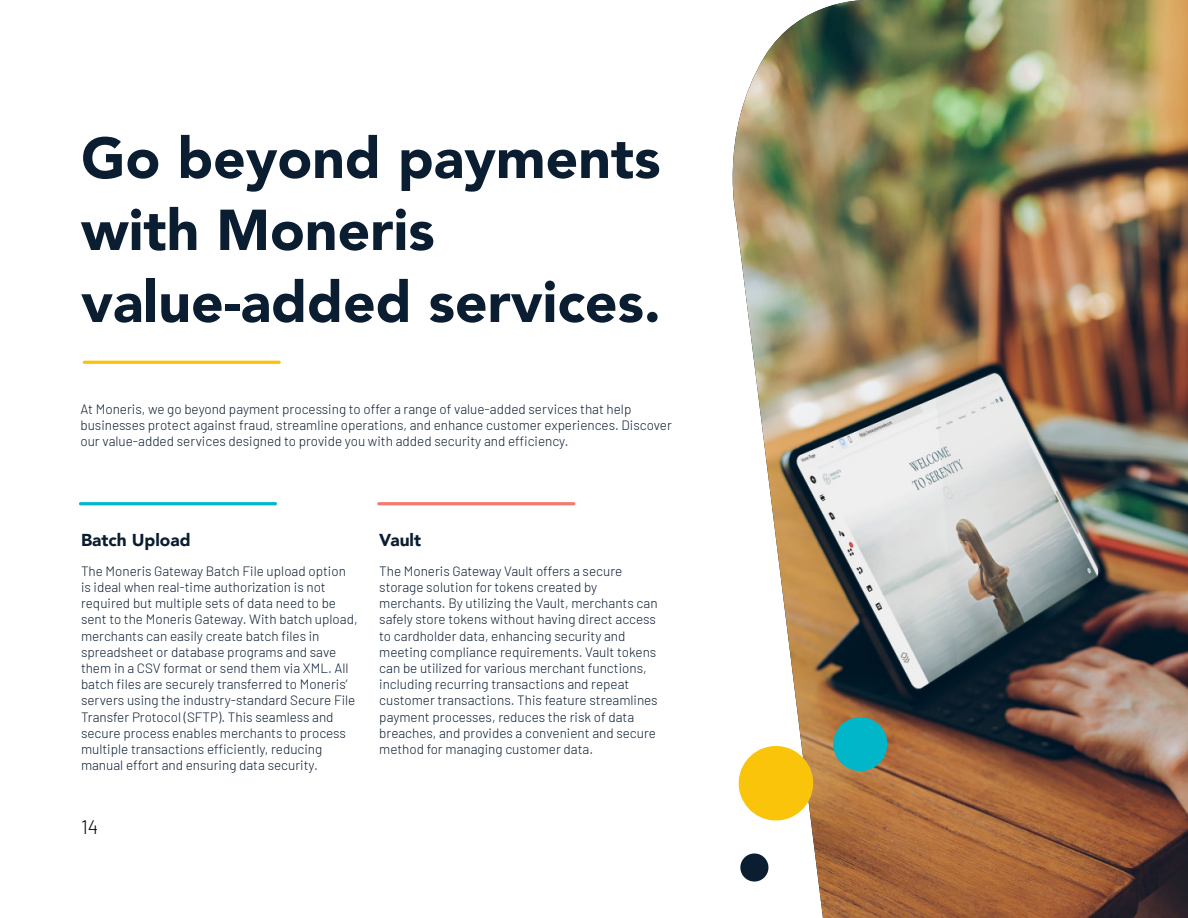
<style>
.page{position:relative;width:1188px;height:918px;background:#fff}
.page>*{position:absolute;margin:0;border:0;box-sizing:border-box;transform-origin:0 0}
.t1{font:900 57px/72px "Avenir";color:#0a1d31}
.t2{font:300 19.5px "Barlow";color:#000}
.Small_header{font:900 17.25px "Avenir";color:#0a1d31}
.Copy{font:300 13.5px/16.2px "Barlow";color:#0a1d31}
</style>
<div class="page">
<hr style="left:83px;top:361px;width:198px;height:3px;background:#fac40b;border-radius:2px">
<hr style="left:79px;top:502px;width:198px;height:3px;background:#00b6c8;border-radius:2px">
<hr style="left:377px;top:502px;width:198px;height:3px;background:#f37a70;border-radius:2px">
<img style="left:732px;top:0;width:456px;height:918px">
<svg style="left:739px;top:853px;width:30px;height:30px"></svg>
<svg style="left:736px;top:743px;width:80px;height:80px"></svg>
<svg style="left:832px;top:715px;width:57px;height:58px;background:#36a19e"></svg>
<p class="t1" style="left:81px;top:121px;width:581px">Go beyond payments with Moneris</p>
<p class="t1" style="left:81px;top:265px;width:581px">value-added services.</p>
<p class="Copy" style="left:80px;top:400px;width:593px">At Moneris, we go beyond payment processing to offer a range of value-added services that help businesses protect against fraud, streamline operations, and enhance customer experiences. Discover our value-added services designed to provide you with added security and efficiency.</p>
<p class="Small_header" style="left:81px;top:525px;width:111px">Batch Upload</p>
<p class="Copy" style="left:81px;top:562px;width:278px">The Moneris Gateway Batch File upload option is ideal when real-time authorization is not required but multiple sets of data need to be sent to the Moneris Gateway. With batch upload, merchants can easily create batch files in spreadsheet or database programs and save them in a CSV format or send them via XML. All batch files are securely transferred to Moneris’ servers using the industry-standard Secure File Transfer Protocol (SFTP). This seamless and secure process enables merchants to process multiple transactions efficiently, reducing manual effort and ensuring data security.</p>
<h2 class="t2" style="left:81px;top:813px;width:19px">14</h2>
<p class="Small_header" style="left:379px;top:525px;width:43px">Vault</p>
<p class="Copy" style="left:379px;top:562px;width:280px">The Moneris Gateway Vault offers a secure storage solution for tokens created by merchants. By utilizing the Vault, merchants can safely store tokens without having direct access to cardholder data, enhancing security and meeting compliance requirements. Vault tokens can be utilized for various merchant functions, including recurring transactions and repeat customer transactions. This feature streamlines payment processes, reduces the risk of data breaches, and provides a convenient and secure method for managing customer data.</p>
</div>
